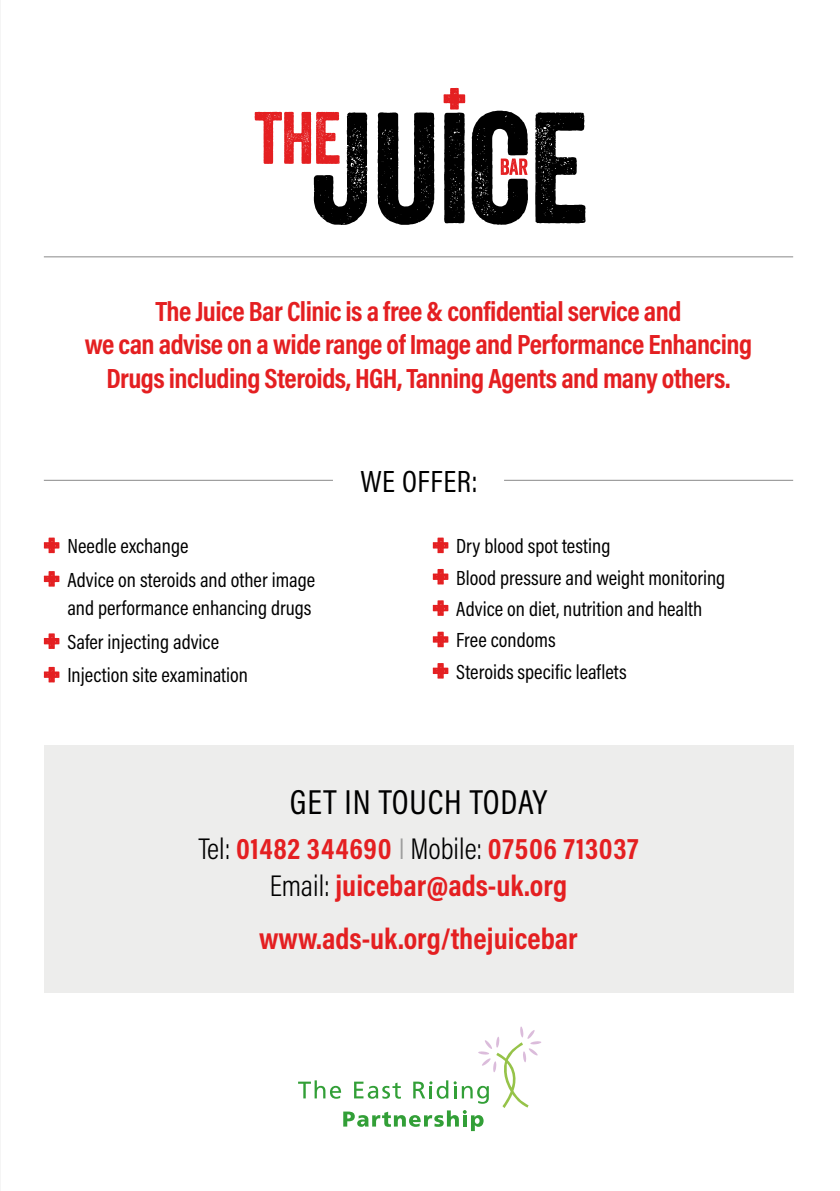
<style>
.page{position:relative;width:840px;height:1191px;background:#fff}
.page>*{position:absolute;margin:0;border:0;box-sizing:border-box;transform-origin:0 0}
.t1{font:35px "Acumin Pro Cond";letter-spacing:.02em;color:#000}
.t2{font:31px "Acumin Pro Cond";letter-spacing:.02em;color:#000}
.t3{font:700 30.2px "Acumin Pro Cond";color:#e41f21}
.t4{font:700 30.2px "Acumin Pro Cond";letter-spacing:.02em;color:#e41f21}
.t5{font:700 28px/33.6px "Acumin Pro Cond";letter-spacing:-.02em;color:#e41f21;text-align:center}
.t6{font:20.6px/28.8px "Acumin Pro Cond";color:#000}
.s1{font-weight:300;color:#000}
.s2{font-weight:300;color:#9c9c9c}
</style>
<div class="page">
<div style="left:44px;top:745px;width:748px;height:247px;background:#ededec"></div>
<svg style="left:254px;top:112px;width:113px;height:113px"></svg>
<svg style="left:377px;top:112px;width:57px;height:113px"></svg>
<svg style="left:471px;top:111px;width:56px;height:114px"></svg>
<svg style="left:535px;top:112px;width:50px;height:111px"></svg>
<svg style="left:443px;top:88px;width:22px;height:135px;background:#402d2d"></svg>
<svg style="left:44px;top:537px;width:15px;height:16px"></svg>
<svg style="left:44px;top:571px;width:15px;height:15px"></svg>
<svg style="left:44px;top:633px;width:15px;height:16px"></svg>
<svg style="left:44px;top:667px;width:15px;height:15px"></svg>
<svg style="left:432px;top:537px;width:16px;height:16px"></svg>
<svg style="left:432px;top:569px;width:16px;height:15px"></svg>
<svg style="left:432px;top:600px;width:16px;height:16px"></svg>
<svg style="left:432px;top:631px;width:16px;height:16px"></svg>
<svg style="left:432px;top:663px;width:16px;height:15px"></svg>
<hr style="left:44px;top:480px;width:289px;height:1px;background:#9c9c9c">
<hr style="left:503px;top:480px;width:289px;height:1px;background:#9c9c9c">
<hr style="left:44px;top:256px;width:748px;height:1px;background:#9c9c9c">
<svg style="left:298px;top:1026px;width:243px;height:105px"></svg>
<svg style="left:492px;top:1061px;width:4px;height:11px"></svg>
<hr style="left:0;top:0;width:1px;height:1191px;background:#f5f5f5">
<p class="t5" style="left:85px;top:294px;width:668px">The Juice Bar Clinic is a free &amp; confidential service and<br>we can advise on a wide range of Image and Performance Enhancing<br>Drugs including Steroids, HGH, Tanning Agents and many others.</p>
<p class="t6" style="left:67px;top:531px;width:122px">Needle exchange</p>
<p class="t6" style="left:67px;top:565px;width:249px">Advice on steroids and other image and performance enhancing drugs</p>
<p class="t6" style="left:67px;top:627px;width:153px">Safer injecting advice</p>
<p class="t6" style="left:67px;top:660px;width:182px">Injection site examination</p>
<p class="t2" style="left:360px;top:461px;width:119px">WE OFFER:</p>
<p class="t6" style="left:456px;top:531px;width:156px">Dry blood spot testing</p>
<p class="t6" style="left:456px;top:562px;width:270px">Blood pressure and weight monitoring</p>
<p class="t6" style="left:456px;top:594px;width:247px">Advice on diet, nutrition and health</p>
<p class="t6" style="left:456px;top:625px;width:101px">Free condoms</p>
<p class="t6" style="left:456px;top:656px;width:172px">Steroids specific leaflets</p>
<p class="t1" style="left:290px;top:779px;width:258px">GET IN TOUCH TODAY</p>
<p class="t4" style="left:198px;top:829px;width:441px"><span class="s1">Tel:</span> 01482 344690 <span class="s2">I</span> <span class="s1">Mobile:</span> 07506 713037</p>
<p class="t3" style="left:270px;top:865px;width:298px"><span class="s1">Email:</span> juicebar@ads-uk.org</p>
<p class="t3" style="left:259px;top:918px;width:320px">www.ads-uk.org/thejuicebar</p>
</div>
